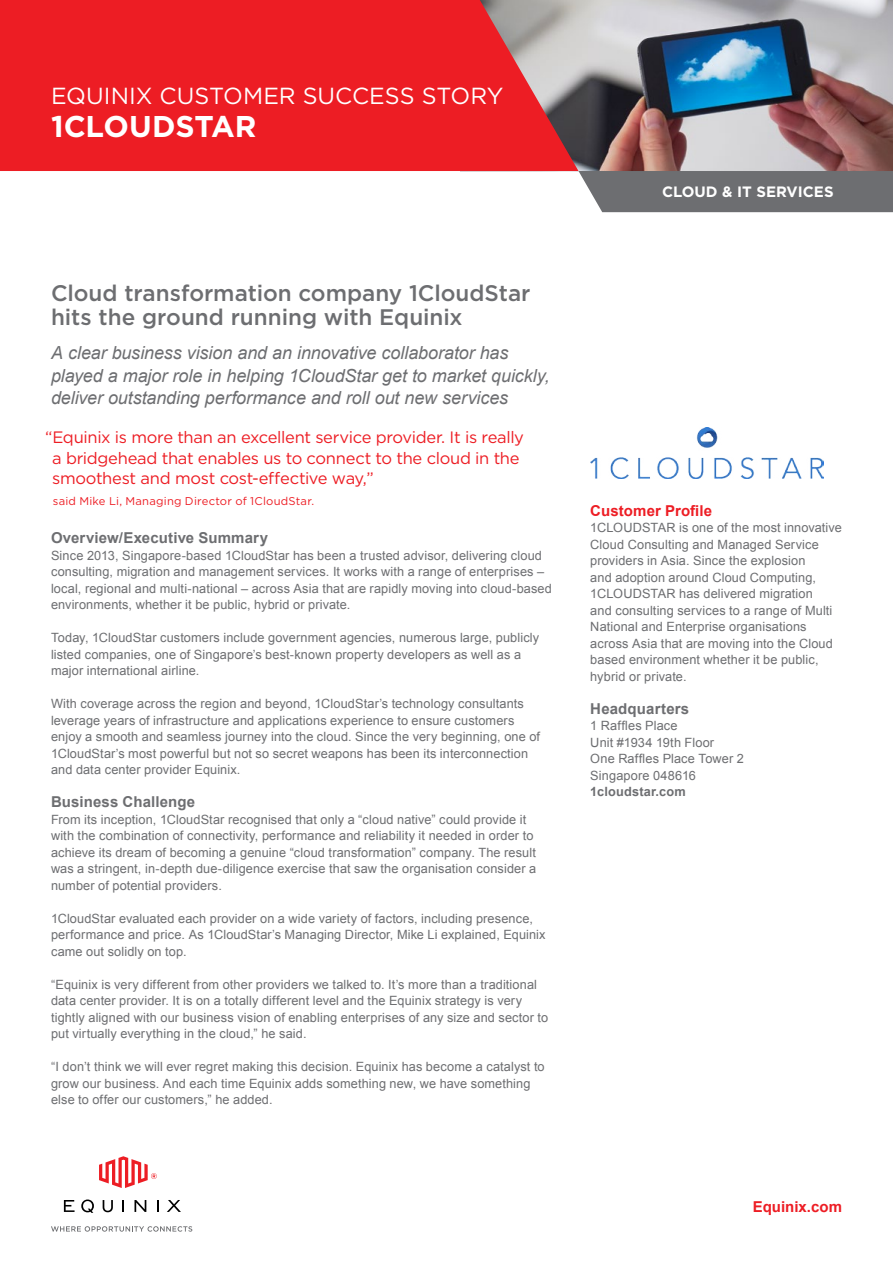
<style>
.page{position:relative;width:893px;height:1263px;background:#fff}
.page>*{position:absolute;margin:0;border:0;box-sizing:border-box;transform-origin:0 0}
.t1{font:700 30px "Gotham";letter-spacing:-.005em;color:#fff}
.t2{font:23.25px "Gotham";color:#fff}
.t3{font:500 22.5px/24.3px "Gotham";color:#6d6e71}
.t4{font:italic 18px/22.5px "Arial";letter-spacing:-.005em;color:#6d6e71}
.t5{font:16.5px/20.7px "Gotham";letter-spacing:-.02em;color:#ed1d24}
.t6{font:700 15px "Arial";letter-spacing:.01em;color:#6d6e71}
.t7{font:700 15px "Arial";color:#ed1d24}
.t8{font:700 15px "Gotham";color:#fff}
.t9{font:12.75px/16.5px "Arial";letter-spacing:.01em;color:#6d6e71}
.t10{font:700 12.75px "Arial";letter-spacing:.015em;color:#6d6e71}
.t11{font:11.25px "Gotham";letter-spacing:.02em;color:#ed1d24}
</style>
<div class="page">
<img style="left:578px;top:0;width:315px;height:171px">
<div style="left:578px;top:171px;width:315px;height:41px;background:#6d6e71"></div>
<svg style="left:0;top:0;width:578px;height:171px;background:#e7282e"></svg>
<svg style="left:64px;top:1200px;width:11px;height:12px"></svg>
<svg style="left:103px;top:1200px;width:10px;height:12px"></svg>
<svg style="left:122px;top:1200px;width:2px;height:12px"></svg>
<svg style="left:135px;top:1200px;width:11px;height:12px"></svg>
<svg style="left:157px;top:1200px;width:1px;height:12px"></svg>
<svg style="left:167px;top:1200px;width:14px;height:12px"></svg>
<svg style="left:81px;top:1199px;width:13px;height:14px"></svg>
<svg style="left:99px;top:1156px;width:58px;height:32px"></svg>
<svg style="left:51px;top:1226px;width:141px;height:5px"></svg>
<img style="left:590px;top:427px;width:234px;height:51px">
<h2 class="t2" style="left:51px;top:81px;width:454px">EQUINIX CUSTOMER SUCCESS STORY</h2>
<h1 class="t1" style="left:51px;top:106px;width:207px">1CLOUDSTAR</h1>
<h3 class="t3" style="left:51px;top:280px;width:481px">Cloud transformation company 1CloudStar hits the ground running with Equinix</h3>
<h3 class="t4" style="left:51px;top:342px;width:500px">A clear business vision and an innovative collaborator has played a major role in helping 1CloudStar get to market quickly, deliver outstanding performance and roll out new services</h3>
<p class="t5" style="left:52px;top:426px;width:473px;text-indent:-7px">“Equinix is more than an excellent service provider. It is really a bridgehead that enables us to connect to the cloud in the smoothest and most cost-effective way,”</p>
<p class="t11" style="left:53px;top:494px;width:263px">said Mike Li, Managing Director of 1CloudStar.</p>
<p class="t6" style="left:51px;top:528px;width:219px">Overview/Executive Summary</p>
<p class="t9" style="left:51px;top:547px;width:502px">Since 2013, Singapore-based 1CloudStar has been a trusted advisor, delivering cloud consulting, migration and management services. It works with a range of enterprises – local, regional and multi-national – across Asia that are rapidly moving into cloud-based environments, whether it be public, hybrid or private.</p>
<p class="t9" style="left:51px;top:630px;width:490px">Today, 1CloudStar customers include government agencies, numerous large, publicly listed companies, one of Singapore’s best-known property developers as well as a major international airline.</p>
<p class="t9" style="left:51px;top:696px;width:491px">With coverage across the region and beyond, 1CloudStar’s technology consultants leverage years of infrastructure and applications experience to ensure customers enjoy a smooth and seamless journey into the cloud. Since the very beginning, one of 1CloudStar’s most powerful but not so secret weapons has been its interconnection and data center provider Equinix.</p>
<p class="t6" style="left:51px;top:792px;width:146px">Business Challenge</p>
<p class="t9" style="left:51px;top:811px;width:487px">From its inception, 1CloudStar recognised that only a “cloud native” could provide it with the combination of connectivity, performance and reliability it needed in order to achieve its dream of becoming a genuine “cloud transformation” company. The result was a stringent, in-depth due-diligence exercise that saw the organisation consider a number of potential providers.</p>
<p class="t9" style="left:51px;top:910px;width:496px">1CloudStar evaluated each provider on a wide variety of factors, including presence, performance and price. As 1CloudStar’s Managing Director, Mike Li explained, Equinix came out solidly on top.</p>
<p class="t9" style="left:51px;top:976px;width:499px">“Equinix is very different from other providers we talked to. It’s more than a traditional data center provider. It is on a totally different level and the Equinix strategy is very tightly aligned with our business vision of enabling enterprises of any size and sector to put virtually everything in the cloud,” he said.</p>
<p class="t9" style="left:51px;top:1059px;width:495px">“I don’t think we will ever regret making this decision. Equinix has become a catalyst to grow our business. And each time Equinix adds something new, we have something else to offer our customers,” he added.</p>
<p class="t8" style="left:662px;top:182px;width:173px">CLOUD &amp; IT SERVICES</p>
<p class="t7" style="left:590px;top:500px;width:123px">Customer Profile</p>
<p class="t9" style="left:590px;top:519px;width:253px">1CLOUDSTAR is one of the most innovative Cloud Consulting and Managed Service providers in Asia. Since the explosion<br>and adoption around Cloud Computing, 1CLOUDSTAR has delivered migration<br>and consulting services to a range of Multi National and Enterprise organisations across Asia that are moving into the Cloud based environment whether it be public, hybrid or private.</p>
<p class="t6" style="left:590px;top:698px;width:100px">Headquarters</p>
<p class="t9" style="left:590px;top:717px;width:155px">1 Raffles Place<br>Unit #1934 19th Floor<br>One Raffles Place Tower 2<br>Singapore 048616</p>
<p class="t10" style="left:590px;top:783px;width:97px">1cloudstar.com</p>
<p class="t7" style="left:753px;top:1197px;width:91px">Equinix.com</p>
</div>
